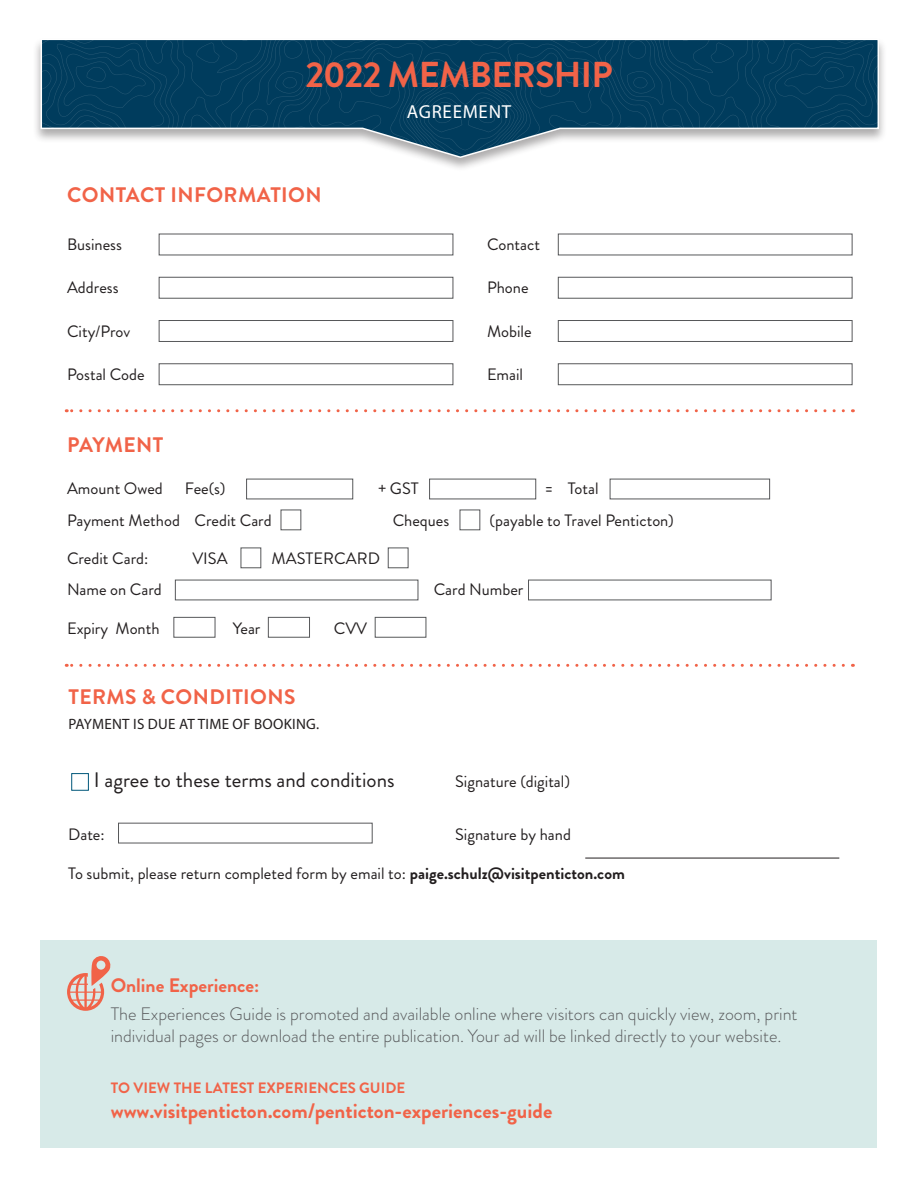
<style>
.page{position:relative;width:918px;height:1188px;background:#fff}
.page>*{position:absolute;margin:0;border:0;box-sizing:border-box;transform-origin:0 0}
.t1{font:700 36px "Brandon Grotesque";letter-spacing:-.02em;color:#f16348}
.t2{font:700 21px "Brandon Grotesque";color:#f16348}
.t3{font:700 21px "Brandon Grotesque";letter-spacing:.02em;color:#f16348}
.t4{font:21px "Brandon Grotesque";color:#231f20}
.t5{font:700 19.5px "Brandon Grotesque";color:#f16348}
.t6{font:18.9px "Myriad Pro";letter-spacing:.04em;color:#fff}
.t7{font:300 18px/21.6px "Brandon Grotesque";color:#57585a}
.t8{font:16.5px "Brandon Grotesque";color:#231f20}
.t9{font:700 15px "Brandon Grotesque";color:#f16348}
.t10{font:15px "Myriad Pro";letter-spacing:.02em;color:#231f20}
.s1{font-weight:700}
</style>
<div class="page">
<div style="left:40px;top:940px;width:838px;height:208px;background:#d7eae8"></div>
<svg style="left:67px;top:956px;width:44px;height:55px"></svg>
<div style="left:32px;top:37px;width:855px;height:135px;background:#231f20;opacity:.37"></div>
<svg style="left:40px;top:38px;width:840px;height:121px"></svg>
<div style="left:281px;top:510px;width:20px;height:20px;background:#fff;border:1px solid #57585a"></div>
<div style="left:241px;top:548px;width:20px;height:20px;background:#fff;border:1px solid #57585a"></div>
<div style="left:388px;top:548px;width:20px;height:20px;background:#fff;border:1px solid #57585a"></div>
<div style="left:460px;top:510px;width:20px;height:20px;background:#fff;border:1px solid #57585a"></div>
<div style="left:174px;top:617px;width:41px;height:20px;background:#fff;border:1px solid #57585a"></div>
<div style="left:268px;top:617px;width:42px;height:20px;background:#fff;border:1px solid #57585a"></div>
<div style="left:375px;top:617px;width:51px;height:20px;background:#fff;border:1px solid #57585a"></div>
<svg style="left:66px;top:664px;width:777px;height:3px"></svg>
<svg style="left:66px;top:409px;width:777px;height:3px"></svg>
<div style="left:71px;top:773px;width:18px;height:18px;background:#fff;border:1px solid #00577a"></div>
<div style="left:118px;top:823px;width:254px;height:20px;background:#fff;border:1px solid #57585a"></div>
<hr style="left:585px;top:858px;width:254px;height:1px;background:#231f20">
<div style="left:159px;top:277px;width:294px;height:21px;background:#fff;border:1px solid #57585a"></div>
<div style="left:558px;top:277px;width:294px;height:21px;background:#fff;border:1px solid #57585a"></div>
<div style="left:159px;top:320px;width:294px;height:22px;background:#fff;border:1px solid #57585a"></div>
<div style="left:558px;top:320px;width:294px;height:22px;background:#fff;border:1px solid #57585a"></div>
<div style="left:159px;top:364px;width:294px;height:21px;background:#fff;border:1px solid #57585a"></div>
<div style="left:558px;top:364px;width:294px;height:21px;background:#fff;border:1px solid #57585a"></div>
<p class="t1" style="left:305px;top:49px;width:309px">2022 MEMBERSHIP</p>
<p class="t6" style="left:407px;top:100px;width:106px">AGREEMENT</p>
<p class="t3" style="left:67px;top:180px;width:256px">CONTACT INFORMATION</p>
<p class="t8" style="left:67px;top:233px;width:56px">Business</p>
<p class="t8" style="left:487px;top:233px;width:55px">Contact</p>
<p class="t8" style="left:67px;top:276px;width:53px">Address</p>
<p class="t8" style="left:487px;top:276px;width:43px">Phone</p>
<p class="t8" style="left:67px;top:320px;width:65px">City/Prov</p>
<p class="t8" style="left:487px;top:320px;width:46px">Mobile</p>
<p class="t8" style="left:67px;top:363px;width:79px">Postal Code</p>
<p class="t8" style="left:487px;top:363px;width:38px">Email</p>
<p class="t2" style="left:67px;top:430px;width:98px">PAYMENT</p>
<p class="t8" style="left:67px;top:477px;width:97px">Amount Owed</p>
<p class="t8" style="left:185px;top:477px;width:42px">Fee(s)</p>
<p class="t8" style="left:378px;top:477px;width:42px">+ GST</p>
<p class="t8" style="left:545px;top:477px;width:55px">= Total</p>
<p class="t8" style="left:67px;top:509px;width:206px">Payment Method Credit Card</p>
<p class="t8" style="left:393px;top:509px;width:58px">Cheques</p>
<p class="t8" style="left:490px;top:509px;width:186px">(payable to Travel Penticton)</p>
<p class="t8" style="left:67px;top:547px;width:83px">Credit Card:</p>
<p class="t8" style="left:192px;top:547px;width:37px">VISA</p>
<p class="t8" style="left:272px;top:547px;width:110px">MASTERCARD</p>
<p class="t8" style="left:67px;top:578px;width:96px">Name on Card</p>
<p class="t8" style="left:434px;top:578px;width:91px">Card Number</p>
<p class="t8" style="left:67px;top:617px;width:94px">Expiry Month</p>
<p class="t8" style="left:233px;top:617px;width:29px">Year</p>
<p class="t8" style="left:334px;top:617px;width:35px">CVV</p>
<p class="t3" style="left:68px;top:682px;width:229px">TERMS &amp; CONDITIONS</p>
<p class="t10" style="left:68px;top:715px;width:252px">PAYMENT IS DUE AT TIME OF BOOKING.</p>
<p class="t4" style="left:94px;top:766px;width:302px">I agree to these terms and conditions</p>
<p class="t8" style="left:455px;top:770px;width:116px">Signature (digital)</p>
<p class="t8" style="left:68px;top:823px;width:38px">Date:</p>
<p class="t8" style="left:455px;top:823px;width:117px">Signature by hand</p>
<p class="t8" style="left:68px;top:862px;width:558px">To submit, please return completed form by email to: <span class="s1">paige.schulz@visitpenticton.com</span></p>
<p class="t5" style="left:111px;top:972px;width:150px">Online Experience:</p>
<p class="t7" style="left:111px;top:1003px;width:688px">The Experiences Guide is promoted and available online where visitors can quickly view, zoom, print individual pages or download the entire publication. Your ad will be linked directly to your website.</p>
<p class="t9" style="left:111px;top:1077px;width:296px">TO VIEW THE LATEST EXPERIENCES GUIDE</p>
<p class="t2" style="left:111px;top:1096px;width:443px">www.visitpenticton.com/penticton-experiences-guide</p>
</div>
